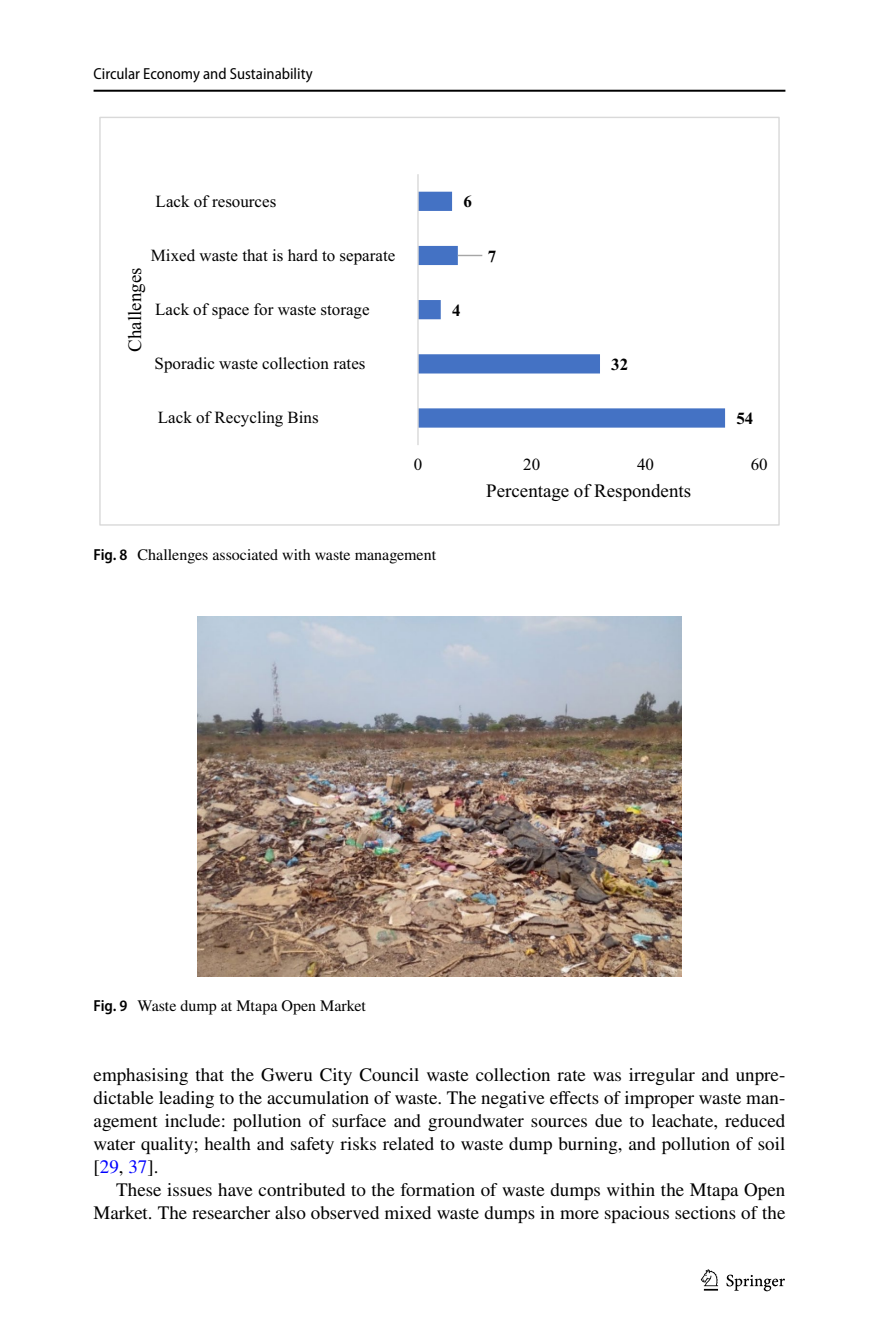
<style>
.page{position:relative;width:879px;height:1333px;background:#fff}
.page>*{position:absolute;margin:0;border:0;box-sizing:border-box;transform-origin:0 0}
.t1{font:19px/23px "STIX";color:#000;text-align:justify}
.t2{font:18.8px "Times New Roman";color:#000}
.t3{font:17px "Times New Roman";color:#000}
.t4{font:700 17px "Times New Roman";color:#000}
.t5{font:16px "STIX";color:#000}
.t6{font:semi-condensed 16px "Myriad Pro";color:#000}
.s1{font-family:"Myriad Pro";font-weight:600;font-stretch:semi-condensed}
.s2{color:#00f}
</style>
<div class="page">
<hr style="left:94px;top:90px;width:691px;height:2px;background:#000">
<svg style="left:701px;top:1269px;width:17px;height:21px"></svg>
<svg style="left:726px;top:1274px;width:59px;height:17px"></svg>
<svg style="left:419px;top:192px;width:306px;height:235px"></svg>
<hr style="left:417px;top:174px;width:2px;height:271px;background:#d9d9d9">
<svg style="left:458px;top:255px;width:24px;height:1px"></svg>
<img style="left:197px;top:616px;width:484px;height:360px">
<p class="t6" style="left:94px;top:65px;width:221px">Circular Economy and Sustainability</p>
<p class="t3" style="left:156px;top:189px;width:122px">Lack of resources</p>
<p class="t4" style="left:463px;top:189px;width:10px">6</p>
<p class="t3" style="left:151px;top:244px;width:246px">Mixed waste that is hard to separate</p>
<p class="t4" style="left:488px;top:243px;width:10px">7</p>
<p class="t2" style="left:122px;top:351px;width:85px;rotate:-90deg">Challenges</p>
<p class="t3" style="left:155px;top:298px;width:216px">Lack of space for waste storage</p>
<p class="t4" style="left:452px;top:298px;width:10px">4</p>
<p class="t3" style="left:155px;top:352px;width:212px">Sporadic waste collection rates</p>
<p class="t4" style="left:611px;top:352px;width:18px">32</p>
<p class="t3" style="left:158px;top:406px;width:162px">Lack of Recycling Bins</p>
<p class="t4" style="left:736px;top:406px;width:18px">54</p>
<p class="t3" style="left:414px;top:453px;width:10px">0</p>
<p class="t3" style="left:523px;top:453px;width:18px">20</p>
<p class="t3" style="left:637px;top:453px;width:18px">40</p>
<p class="t3" style="left:751px;top:453px;width:18px">60</p>
<p class="t2" style="left:486px;top:478px;width:206px">Percentage of Respondents</p>
<p class="t5" style="left:94px;top:544px;width:344px"><span class="s1">Fig. 8</span> Challenges associated with waste management</p>
<p class="t5" style="left:94px;top:994px;width:274px"><span class="s1">Fig. 9</span> Waste dump at Mtapa Open Market</p>
<p class="t1" style="left:94px;top:1064px;width:693px">emphasising that the Gweru City Council waste collection rate was irregular and unpre&shy;dictable leading to the accumulation of waste. The negative effects of improper waste man&shy;agement include: pollution of surface and groundwater sources due to leachate, reduced water quality; health and safety risks related to waste dump burning, and pollution of soil [<span class="s2">29</span>, <span class="s2">37</span>].</p>
<p class="t1" style="left:94px;top:1179px;width:693px;text-align:right">These issues have contributed to the formation of waste dumps within the Mtapa Open<br>Market. The researcher also observed mixed waste dumps in more spacious sections of the</p>
</div>
